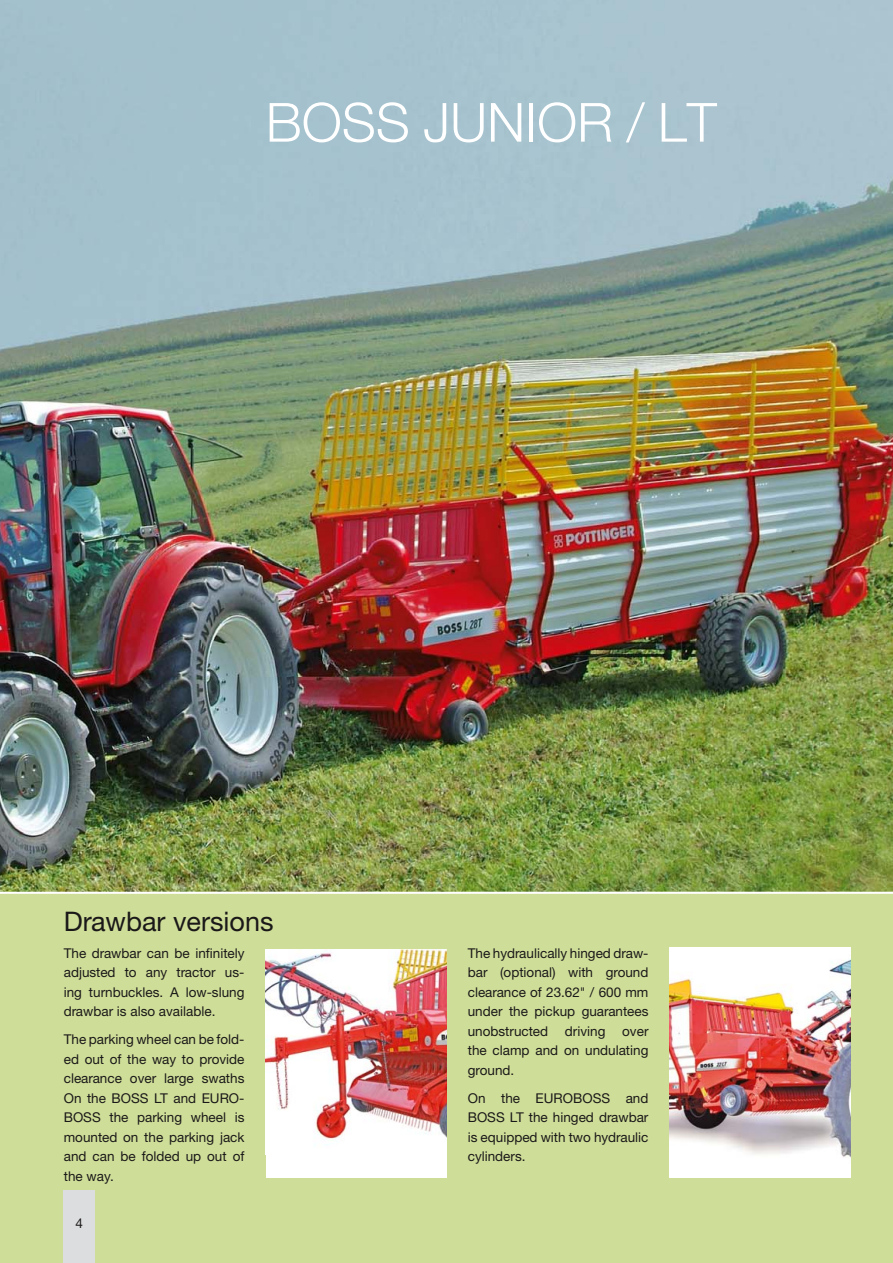
<style>
.page{position:relative;width:893px;height:1263px;background:#fff}
.page>*{position:absolute;margin:0;border:0;box-sizing:border-box;transform-origin:0 0}
.t1{font:300 54px "Helvetica Neue LTW1 G";color:#fff}
.t2{font:27px "Helvetica Neue LTW1 G";color:#1b1819}
.t3{font:13.5px/19.5px "Helvetica Neue LTW1 G";color:#1b1819;text-align:justify}
</style>
<div class="page">
<img style="left:0;top:0;width:893px;height:892px">
<div style="left:0;top:893px;width:893px;height:370px;background:#cede98"></div>
<div style="left:266px;top:949px;width:180px;height:229px;background:#fff"></div>
<img style="left:266px;top:949px;width:180px;height:196px">
<img style="left:670px;top:948px;width:180px;height:229px">
<hr style="left:0;top:892px;width:893px;height:2px;background:#fff">
<div style="left:64px;top:1191px;width:31px;height:72px;background:#dcddde"></div>
<h1 class="t1" style="left:266px;top:91px;width:452px">BOSS JUNIOR / LT</h1>
<h2 class="t2" style="left:64px;top:912px;width:211px">Drawbar versions</h2>
<p class="t3" style="left:64px;top:945px;width:182px">The drawbar can be infinitely adjusted to any tractor us&shy;ing turnbuckles. A low-slung drawbar is also available.</p>
<p class="t3" style="left:64px;top:1031px;width:182px">The parking wheel can be fold&shy;ed out of the way to provide clearance over large swaths On the BOSS LT and EURO-BOSS the parking wheel is mounted on the parking jack and can be folded up out of the way.</p>
<p class="t3" style="left:76px;top:1215px;width:9px">4</p>
<p class="t3" style="left:468px;top:945px;width:182px">The hydraulically hinged draw&shy;bar (optional) with ground clearance of 23.62" / 600 mm under the pickup guarantees unobstructed driving over the clamp and on undulating ground.</p>
<p class="t3" style="left:468px;top:1090px;width:182px">On the EUROBOSS and BOSS LT the hinged drawbar is equipped with two hydraulic cylinders.</p>
</div>
